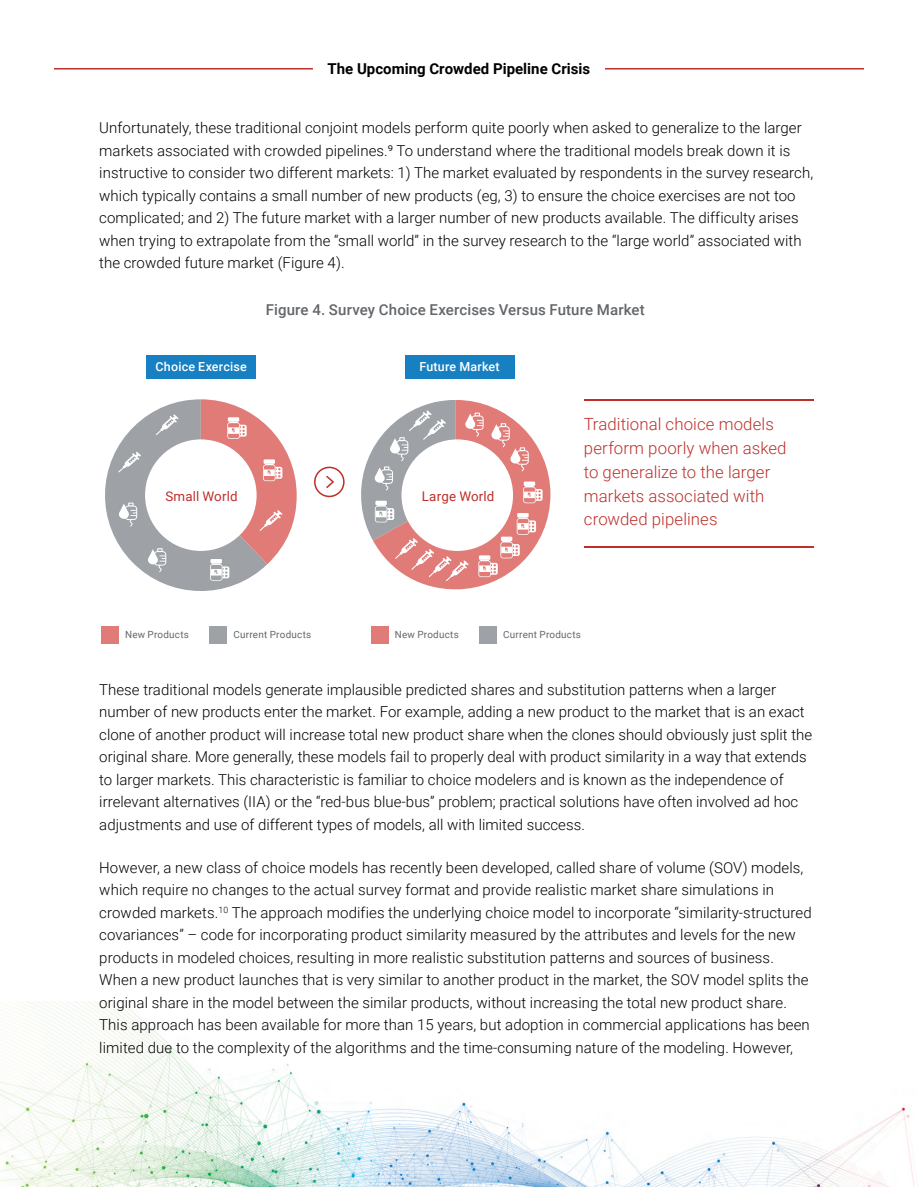
<style>
.page{position:relative;width:918px;height:1188px;background:#fff}
.page>*{position:absolute;margin:0;border:0;box-sizing:border-box;transform-origin:0 0}
.t1{font:300 16.8px/23.9px "Roboto";letter-spacing:.005em;color:#be2f2b}
.t2{font:300 15px/22.5px "Roboto";letter-spacing:.005em;color:#000}
.t3{font:500 15px "Roboto";letter-spacing:.01em;color:#63666a}
.t4{font:700 15px "Roboto";color:#000}
.t5{font:13.35px "Roboto";letter-spacing:.01em;color:#be2f2b}
.t6{font:500 12.45px "Roboto";letter-spacing:.015em;color:#fff}
.t7{font:9.9px "Roboto";letter-spacing:.025em;color:#63666a}
</style>
<div class="page">
<img style="left:1px;top:1001px;width:913px;height:185px">
<hr style="left:584px;top:546px;width:229px;height:1px;background:#be2f2a">
<hr style="left:584px;top:399px;width:229px;height:2px;background:#be2f2a">
<div style="left:101px;top:626px;width:18px;height:18px;background:#e07b77"></div>
<div style="left:146px;top:355px;width:110px;height:24px;background:#1780c3"></div>
<div style="left:210px;top:626px;width:17px;height:18px;background:#9ea2a6"></div>
<svg style="left:105px;top:399px;width:192px;height:192px"></svg>
<div style="left:405px;top:355px;width:109px;height:24px;background:#1780c3"></div>
<div style="left:371px;top:626px;width:18px;height:18px;background:#e07b77"></div>
<div style="left:479px;top:626px;width:18px;height:18px;background:#9ea2a6"></div>
<svg style="left:314px;top:400px;width:236px;height:189px"></svg>
<hr style="left:54px;top:68px;width:810px;height:2px;background:#be2f2b">
<div style="left:313px;top:55px;width:292px;height:27px;background:#fff"></div>
<p class="t4" style="left:327px;top:58px;width:264px">The Upcoming Crowded Pipeline Crisis</p>
<p class="t2" style="left:99px;top:116px;width:715px">Unfortunately, these traditional conjoint models perform quite poorly when asked to generalize to the larger markets associated with crowded pipelines.9 To understand where the traditional models break down it is instructive to consider two different markets: 1) The market evaluated by respondents in the survey research, which typically contains a small number of new products (eg, 3) to ensure the choice exercises are not too complicated; and 2) The future market with a larger number of new products available. The difficulty arises when trying to extrapolate from the “small world” in the survey research to the “large world” associated with the crowded future market (Figure 4).</p>
<p class="t6" style="left:156px;top:358px;width:93px">Choice Exercise</p>
<p class="t5" style="left:165px;top:487px;width:74px">Small World</p>
<p class="t3" style="left:266px;top:299px;width:380px">Figure 4. Survey Choice Exercises Versus Future Market</p>
<p class="t6" style="left:420px;top:358px;width:82px">Future Market</p>
<p class="t5" style="left:422px;top:487px;width:74px">Large World</p>
<p class="t1" style="left:584px;top:412px;width:204px">Traditional choice models perform poorly when asked to generalize to the larger markets associated with crowded pipelines</p>
<p class="t7" style="left:125px;top:628px;width:65px">New Products</p>
<p class="t7" style="left:233px;top:628px;width:79px">Current Products</p>
<p class="t7" style="left:395px;top:628px;width:65px">New Products</p>
<p class="t7" style="left:503px;top:628px;width:79px">Current Products</p>
<p class="t2" style="left:99px;top:678px;width:715px">These traditional models generate implausible predicted shares and substitution patterns when a larger number of new products enter the market. For example, adding a new product to the market that is an exact clone of another product will increase total new product share when the clones should obviously just split the original share. More generally, these models fail to properly deal with product similarity in a way that extends to larger markets. This characteristic is familiar to choice modelers and is known as the independence of irrelevant alternatives (IIA) or the “red-bus blue-bus” problem; practical solutions have often involved ad hoc adjustments and use of different types of models, all with limited success.</p>
<p class="t2" style="left:99px;top:856px;width:714px">However, a new class of choice models has recently been developed, called share of volume (SOV) models, which require no changes to the actual survey format and provide realistic market share simulations in crowded markets.<sup>10</sup> The approach modifies the underlying choice model to incorporate “similarity-structured covariances” – code for incorporating product similarity measured by the attributes and levels for the new products in modeled choices, resulting in more realistic substitution patterns and sources of business.<br>When a new product launches that is very similar to another product in the market, the SOV model splits the original share in the model between the similar products, without increasing the total new product share.<br>This approach has been available for more than 15 years, but adoption in commercial applications has been limited due to the complexity of the algorithms and the time-consuming nature of the modeling. However,</p>
</div>
